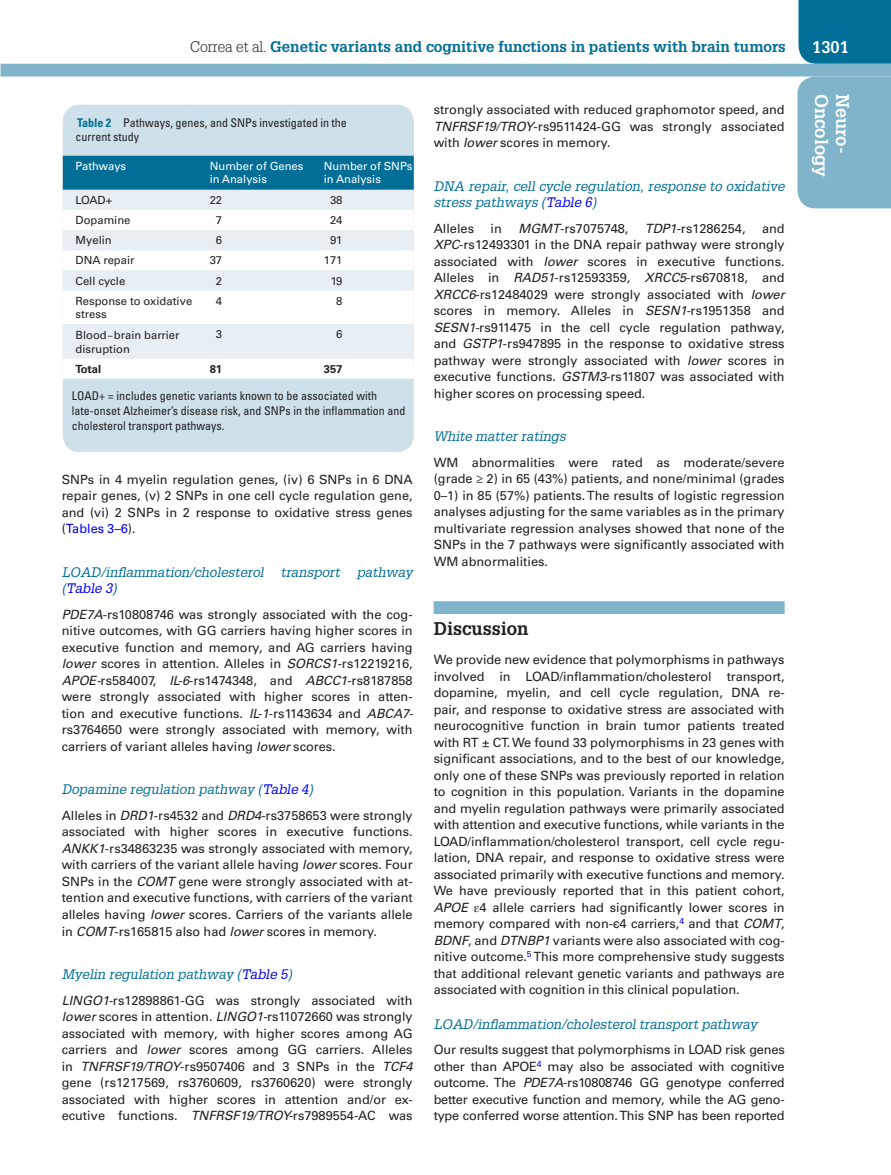
<style>
.page{position:relative;width:891px;height:1175px;background:#fff}
.page>*{position:absolute;margin:0;border:0;box-sizing:border-box;transform-origin:0 0}
.t1{font:700 18px "Glypha LT Std";color:#fff}
.t2{font:700 18px "Glypha LT Std";color:#231f20}
.t3{font:700 16.5px "Glypha LT Std";color:#fff}
.t4{font:700 15px "Glypha LT Std";color:#006e96}
.t5{font:italic 13.5px/16.5px "Glypha LT Std";color:#006e96}
.t6{font:italic 13.5px "Glypha LT Std";color:#00f}
.t7{font:12.75px/16.5px "Univers LT Std";color:#231f20;text-align:justify}
.t8{font:condensed 12px/15px "Univers LT Std";color:#231f20}
.t9{font:11.25px/13.5px "Univers LT Std";color:#231f20}
.t10{font:11.25px/13.5px "Univers LT Std";color:#fff}
.t11{font:700 11.25px "Univers LT Std";color:#231f20}
.s1{font-weight:300;color:#231f20}
.s2{font-style:italic}
.s3{color:#00f}
.s4{font-weight:700;color:#006e96}
.s5{font-family:"Gandhari Unicode"}
.s6{color:#006e96}
.s7{font-family:"Arial Unicode MS"}
</style>
<div class="page">
<div style="left:799px;top:0;width:92px;height:64px;background:#006e96"></div>
<div style="left:1px;top:64px;width:890px;height:12px;background:#7fb4ca"></div>
<div style="left:797px;top:76px;width:94px;height:132px;background:#7fb4ca"></div>
<div style="left:434px;top:601px;width:351px;height:13px;background:#7fb4ca"></div>
<div style="left:63px;top:105px;width:351px;height:347px;background:#cee0ea;border-radius:16px"></div>
<div style="left:63px;top:156px;width:351px;height:34px;background:#006e96"></div>
<div style="left:63px;top:190px;width:351px;height:20px;background:#e8eff4"></div>
<svg style="left:63px;top:210px;width:351px;height:169px;background:#f4f7f9"></svg>
<p class="t4" style="left:190px;top:37px;width:597px"><span class="s1">Correa et al.</span> Genetic variants and cognitive functions in patients with brain tumors</p>
<p class="t3" style="left:812px;top:37px;width:38px">1301</p>
<h1 class="t1" style="left:833px;top:94px;width:85px;rotate:90deg">Oncology</h1>
<h1 class="t1" style="left:854px;top:94px;width:61px;rotate:90deg">Neuro-</h1>
<p class="t7" style="left:434px;top:102px;width:353px">strongly associated with reduced graphomotor speed, and <span class="s2">TNFRSF19/TROY</span>-rs9511424-GG was strongly associated with <span class="s2">lower</span> scores in memory.</p>
<p class="t5" style="left:434px;top:178px;width:352px">DNA repair, cell cycle regulation, response to oxidative stress pathways (<span class="s3">Table 6</span>)</p>
<p class="t7" style="left:434px;top:220px;width:42px">Alleles</p>
<p class="t7" style="left:491px;top:220px;width:13px">in</p>
<p class="t7" style="left:518px;top:220px;width:112px"><span class="s2">MGMT</span>-rs7075748,</p>
<p class="t7" style="left:645px;top:220px;width:102px"><span class="s2">TDP1</span>-rs1286254,</p>
<p class="t8" style="left:76px;top:116px;width:273px;line-height:13.5px"><span class="s4">Table 2</span> Pathways, genes, and SNPs investigated in the current study</p>
<p class="t10" style="left:76px;top:159px;width:52px">Pathways</p>
<p class="t10" style="left:210px;top:159px;width:95px">Number of Genes in Analysis</p>
<p class="t10" style="left:324px;top:159px;width:90px">Number of SNPs in Analysis</p>
<p class="t9" style="left:76px;top:193px;width:38px">LOAD+</p>
<p class="t9" style="left:210px;top:193px;width:14px">22</p>
<p class="t9" style="left:330px;top:193px;width:14px">38</p>
<p class="t9" style="left:76px;top:213px;width:57px">Dopamine</p>
<p class="t9" style="left:216px;top:213px;width:8px">7</p>
<p class="t9" style="left:330px;top:213px;width:14px">24</p>
<p class="t9" style="left:76px;top:234px;width:38px">Myelin</p>
<p class="t9" style="left:216px;top:234px;width:8px">6</p>
<p class="t9" style="left:330px;top:234px;width:14px">91</p>
<p class="t9" style="left:76px;top:254px;width:61px">DNA repair</p>
<p class="t9" style="left:210px;top:254px;width:14px">37</p>
<p class="t9" style="left:324px;top:254px;width:20px">171</p>
<p class="t9" style="left:76px;top:274px;width:51px">Cell cycle</p>
<p class="t9" style="left:216px;top:274px;width:8px">2</p>
<p class="t9" style="left:331px;top:274px;width:13px">19</p>
<p class="t9" style="left:76px;top:294px;width:118px">Response to oxidative stress</p>
<p class="t9" style="left:216px;top:294px;width:8px">4</p>
<p class="t9" style="left:336px;top:294px;width:8px">8</p>
<p class="t9" style="left:76px;top:328px;width:106px">Blood<span class="s5">‒</span>brain barrier disruption</p>
<p class="t9" style="left:216px;top:328px;width:8px">3</p>
<p class="t9" style="left:336px;top:328px;width:8px">6</p>
<p class="t11" style="left:76px;top:362px;width:27px">Total</p>
<p class="t11" style="left:210px;top:362px;width:14px">81</p>
<p class="t11" style="left:324px;top:362px;width:20px">357</p>
<p class="t8" style="left:72px;top:388px;width:335px">LOAD+ = includes genetic variants known to be associated with late-onset Alzheimer’s disease risk, and SNPs in the inflammation and cholesterol transport pathways.</p>
<p class="t7" style="left:434px;top:220px;width:353px;text-indent:328px">and <span class="s2">XPC</span>-rs12493301 in the DNA repair pathway were strongly associated with <span class="s2">lower</span> scores in executive functions.<br>Alleles in <span class="s2">RAD51</span>-rs12593359, <span class="s2">XRCC5</span>-rs670818, and <span class="s2">XRCC6</span>-rs12484029 were strongly associated with <span class="s2">lower </span>scores in memory. Alleles in <span class="s2">SESN1-</span>rs1951358 and <span class="s2">SESN1-</span>rs911475 in the cell cycle regulation pathway, and <span class="s2">GSTP1</span>-rs947895 in the response to oxidative stress pathway were strongly associated with <span class="s2">lower</span> scores in executive functions. <span class="s2">GSTM3</span>-rs11807 was associated with higher scores on processing speed.</p>
<p class="t5" style="left:434px;top:428px;width:134px">White matter ratings</p>
<p class="t7" style="left:434px;top:454px;width:353px">WM abnormalities were rated as moderate/severe (grade ≥ 2) in 65 (43%) patients, and none/minimal (grades 0–1) in 85 (57%) patients. The results of logistic regression analyses adjusting for the same variables as in the primary multivariate regression analyses showed that none of the SNPs in the 7 pathways were significantly associated with WM abnormalities.</p>
<p class="t7" style="left:62px;top:471px;width:353px">SNPs in 4 myelin regulation genes, (iv) 6 SNPs in 6 DNA repair genes, (v) 2 SNPs in one cell cycle regulation gene, and (vi) 2 SNPs in 2 response to oxidative stress genes (<span class="s3">Tables 3–6</span>).</p>
<p class="t5" style="left:62px;top:564px;width:204px">LOAD/inflammation/cholesterol</p>
<p class="t5" style="left:281px;top:564px;width:60px">transport</p>
<p class="t5" style="left:357px;top:564px;width:58px">pathway</p>
<p class="t6" style="left:62px;top:580px;width:57px"><span class="s6">(</span>Table 3<span class="s6">)</span></p>
<p class="t7" style="left:62px;top:606px;width:353px"><span class="s2">PDE7A</span>-rs10808746 was strongly associated with the cog&shy;nitive outcomes, with GG carriers having higher scores in executive function and memory, and AG carriers having <span class="s2">lower</span> scores in attention. Alleles in <span class="s2">SORCS1</span>-rs12219216, <span class="s2">APOE-</span>rs584007, <span class="s2">IL-6</span>-rs1474348, and <span class="s2">ABCC1</span>-rs8187858 were strongly associated with higher scores in atten&shy;tion and executive functions. <span class="s2">IL-1</span>-rs1143634 and <span class="s2">ABCA7- </span>rs3764650 were strongly associated with memory, with carriers of variant alleles having <span class="s2">lower</span> scores.</p>
<p class="t5" style="left:62px;top:781px;width:253px">Dopamine regulation pathway (<span class="s3">Table 4</span>)</p>
<p class="t7" style="left:62px;top:807px;width:353px">Alleles in <span class="s2">DRD1</span>-rs4532 and <span class="s2">DRD4</span>-rs3758653 were strongly associated with higher scores in executive functions.<br><span class="s2">ANKK1</span>-rs34863235 was strongly associated with memory, with carriers of the variant allele having <span class="s2">lower</span> scores. Four SNPs in the <span class="s2">COMT</span> gene were strongly associated with at&shy;tention and executive functions, with carriers of the variant alleles having <span class="s2">lower</span> scores. Carriers of the variants allele in <span class="s2">COMT</span>-rs165815 also had <span class="s2">lower</span> scores in memory.</p>
<p class="t5" style="left:62px;top:966px;width:232px">Myelin regulation pathway (<span class="s3">Table 5</span>)</p>
<p class="t7" style="left:62px;top:991px;width:353px"><span class="s2">LINGO1-</span>rs12898861-GG was strongly associated with <span class="s2">lower</span> scores in attention. <span class="s2">LINGO1-</span>rs11072660 was strongly associated with memory, with higher scores among AG carriers and <span class="s2">lower</span> scores among GG carriers. Alleles in <span class="s2">TNFRSF19/TROY</span>-rs9507406 and 3 SNPs in the <span class="s2">TCF4 </span>gene (rs1217569, rs3760609, rs3760620) were strongly associated with higher scores in attention and/or ex&shy;ecutive functions. <span class="s2">TNFRSF19/TROY-</span>rs7989554-AC was</p>
<h1 class="t2" style="left:434px;top:617px;width:96px">Discussion</h1>
<p class="t7" style="left:434px;top:651px;width:353px">We provide new evidence that polymorphisms in pathways involved in LOAD/inflammation/cholesterol transport, dopamine, myelin, and cell cycle regulation, DNA re&shy;pair, and response to oxidative stress are associated with neurocognitive function in brain tumor patients treated with RT ± CT. We found 33 polymorphisms in 23 genes with significant associations, and to the best of our knowledge, only one of these SNPs was previously reported in relation to cognition in this population. Variants in the dopamine and myelin regulation pathways were primarily associated with attention and executive functions, while variants in the LOAD/inflammation/cholesterol transport, cell cycle regu&shy;lation, DNA repair, and response to oxidative stress were associated primarily with executive functions and memory.<br>We have previously reported that in this patient cohort, <span class="s2">APOE</span> <span class="s5">ε</span>4 allele carriers had significantly lower scores in memory compared with non-<span class="s7">є</span>4 carriers,<sup>4</sup> and that <span class="s2">COMT</span>, <span class="s2">BDNF</span>, and <span class="s2">DTNBP1</span> variants were also associated with cog&shy;nitive outcome.<sup>5</sup> This more comprehensive study suggests that additional relevant genetic variants and pathways are associated with cognition in this clinical population.</p>
<p class="t5" style="left:434px;top:1016px;width:325px">LOAD/inflammation/cholesterol transport pathway</p>
<p class="t7" style="left:434px;top:1041px;width:353px">Our results suggest that polymorphisms in LOAD risk genes other than APOE<sup>4</sup> may also be associated with cognitive outcome. The <span class="s2">PDE7A</span>-rs10808746 GG genotype conferred better executive function and memory, while the AG geno&shy;type conferred worse attention. This SNP has been reported</p>
</div>
